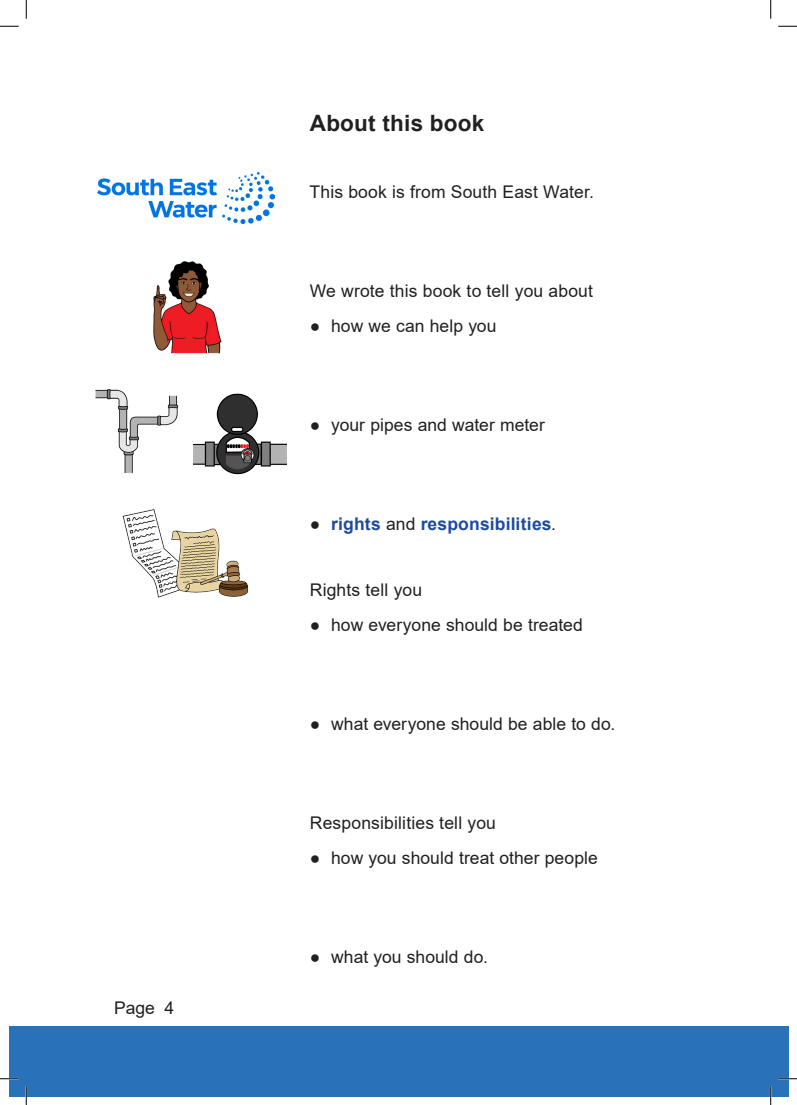
<style>
.page{position:relative;width:797px;height:1105px;background:#fff}
.page>*{position:absolute;margin:0;border:0;box-sizing:border-box;transform-origin:0 0}
.Heading_1_-_size_18_BOLD{font:700 22.5px "Arial";letter-spacing:.01em;color:#231f20}
.Body_0_line_space{font:17.5px "Arial";letter-spacing:.005em;color:#231f20}
.Body_2_line_space{font:17.5px "Arial";letter-spacing:.01em;color:#231f20}
.t1{font:700 17.5px "Arial";letter-spacing:.01em;color:#1e4b9d}
.s1{font-weight:400;color:#231f20}
</style>
<div class="page">
<div style="left:9px;top:1025px;width:779px;height:71px;background:#2972b9"></div>
<img style="left:97px;top:172px;width:177px;height:52px">
<img style="left:153px;top:261px;width:69px;height:93px">
<img style="left:193px;top:393px;width:94px;height:82px">
<img style="left:95px;top:389px;width:84px;height:84px">
<img style="left:122px;top:509px;width:127px;height:89px">
<svg style="left:0;top:25px;width:19px;height:2px"></svg>
<svg style="left:778px;top:25px;width:19px;height:2px"></svg>
<svg style="left:0;top:1078px;width:19px;height:1px"></svg>
<svg style="left:778px;top:1078px;width:19px;height:1px"></svg>
<svg style="left:25px;top:0;width:2px;height:19px"></svg>
<svg style="left:25px;top:1086px;width:2px;height:19px"></svg>
<svg style="left:770px;top:0;width:1px;height:19px"></svg>
<svg style="left:770px;top:1086px;width:1px;height:19px"></svg>
<p class="Body_0_line_space" style="left:114px;top:995px;width:62px">Page 4</p>
<p class="Heading_1_-_size_18_BOLD" style="left:310px;top:107px;width:176px">About this book</p>
<p class="Body_2_line_space" style="left:309px;top:180px;width:286px">This book is from South East Water.</p>
<p class="Body_0_line_space" style="left:310px;top:279px;width:285px">We wrote this book to tell you about</p>
<p class="Body_0_line_space" style="left:310px;top:314px;width:188px">● how we can help you</p>
<p class="Body_0_line_space" style="left:310px;top:412px;width:236px">● your pipes and water meter</p>
<p class="t1" style="left:310px;top:511px;width:248px"><span class="s1">●</span> rights <span class="s1">and</span> responsibilities<span class="s1">.</span></p>
<p class="Body_0_line_space" style="left:310px;top:578px;width:114px">Rights tell you</p>
<p class="Body_0_line_space" style="left:310px;top:613px;width:274px">● how everyone should be treated</p>
<p class="Body_0_line_space" style="left:310px;top:712px;width:307px">● what everyone should be able to do.</p>
<p class="Body_0_line_space" style="left:310px;top:811px;width:188px">Responsibilities tell you</p>
<p class="Body_0_line_space" style="left:310px;top:846px;width:289px">● how you should treat other people</p>
<p class="Body_0_line_space" style="left:310px;top:944px;width:180px">● what you should do.</p>
</div>
